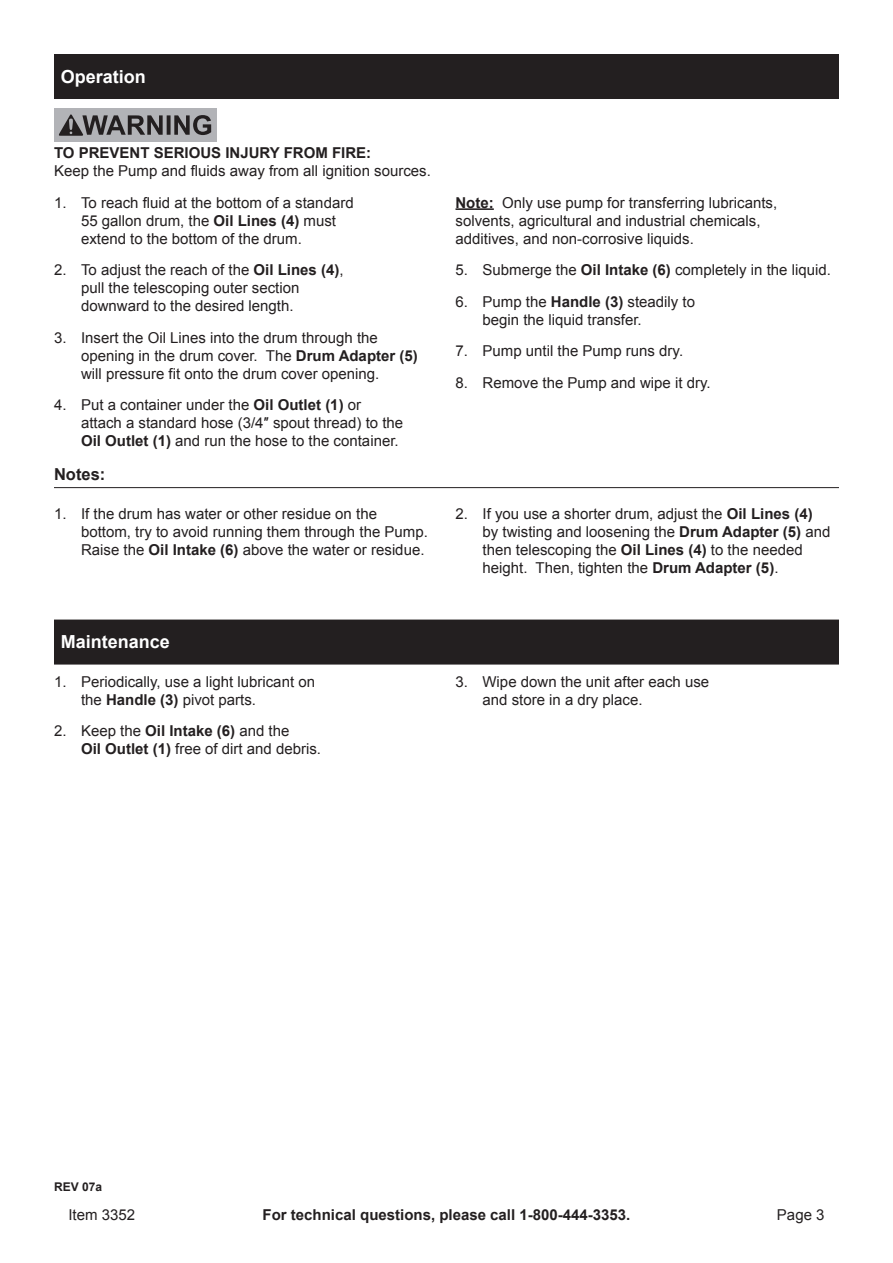
<style>
.page{position:relative;width:893px;height:1263px;background:#fff}
.page>*{position:absolute;margin:0;border:0;box-sizing:border-box;transform-origin:0 0}
.Section_Headers_0931{font:700 18px "Arial";color:#fff}
.Subtopic{font:700 16.5px "Arial";color:#231f20}
.Numbered{font:15px/18px "Arial";color:#231f20}
.Safety_Section_Messa{font:15px/18px "Arial";color:#231f20}
.t1{font:700 15px "Arial";color:#231f20}
.Disclaimer_Text{font:700 12px "Arial";color:#231f20}
.s1{font-weight:700}
</style>
<div class="page">
<div style="left:54px;top:54px;width:785px;height:45px;background:#231f20"></div>
<div style="left:54px;top:108px;width:162px;height:34px;background:#b2b3b7"></div>
<svg style="left:59px;top:114px;width:152px;height:22px"></svg>
<hr style="left:455px;top:208px;width:39px;height:2px;background:#231f20">
<hr style="left:54px;top:487px;width:785px;height:1px;background:#231f20">
<div style="left:54px;top:619px;width:785px;height:45px;background:#231f20"></div>
<p class="Section_Headers_0931" style="left:61px;top:64px;width:87px">Operation</p>
<p class="Safety_Section_Messa" style="left:54px;top:144px;width:378px"><span class="s1">TO PREVENT SERIOUS INJURY FROM FIRE:<br></span>Keep the Pump and fluids away from all ignition sources.</p>
<p class="Numbered" style="left:81px;top:193px;width:274px;text-indent:-27px">1. To reach fluid at the bottom of a standard<br>55 gallon drum, the <span class="s1">Oil Lines (4)</span> must extend to the bottom of the drum.</p>
<p class="Numbered" style="left:81px;top:261px;width:264px;text-indent:-27px">2. To adjust the reach of the <span class="s1">Oil Lines (4)</span>, pull the telescoping outer section downward to the desired length.</p>
<p class="Numbered" style="left:81px;top:328px;width:338px;text-indent:-27px">3. Insert the Oil Lines into the drum through the opening in the drum cover. The <span class="s1">Drum Adapter (5) </span>will pressure fit onto the drum cover opening.</p>
<p class="Numbered" style="left:81px;top:396px;width:324px;text-indent:-27px">4. Put a container under the <span class="s1">Oil Outlet (1)</span> or attach a standard hose (3/4″ spout thread) to the<br><span class="s1">Oil Outlet (1)</span> and run the hose to the container.</p>
<p class="Numbered" style="left:455px;top:193px;width:323px"><span class="s1">Note:</span> Only use pump for transferring lubricants, solvents, agricultural and industrial chemicals, additives, and non-corrosive liquids.</p>
<p class="Numbered" style="left:455px;top:261px;width:377px">5. Submerge the <span class="s1">Oil Intake (6)</span> completely in the liquid.</p>
<p class="Numbered" style="left:482px;top:292px;width:214px;text-indent:-27px">6. Pump the <span class="s1">Handle (3)</span> steadily to begin the liquid transfer.</p>
<p class="Numbered" style="left:455px;top:342px;width:229px">7. Pump until the Pump runs dry.</p>
<p class="Numbered" style="left:455px;top:373px;width:257px">8. Remove the Pump and wipe it dry.</p>
<p class="Subtopic" style="left:54px;top:464px;width:53px">Notes:</p>
<p class="Numbered" style="left:81px;top:505px;width:348px;text-indent:-27px">1. If the drum has water or other residue on the bottom, try to avoid running them through the Pump.<br>Raise the <span class="s1">Oil Intake (6)</span> above the water or residue.</p>
<p class="Numbered" style="left:482px;top:505px;width:349px;text-indent:-27px">2. If you use a shorter drum, adjust the <span class="s1">Oil Lines (4) </span>by twisting and loosening the <span class="s1">Drum Adapter (5)</span> and then telescoping the <span class="s1">Oil Lines (4)</span> to the needed height. Then, tighten the <span class="s1">Drum Adapter (5)</span>.</p>
<p class="Section_Headers_0931" style="left:61px;top:630px;width:111px">Maintenance</p>
<p class="Numbered" style="left:81px;top:672px;width:235px;text-indent:-27px">1. Periodically, use a light lubricant on the <span class="s1">Handle (3)</span> pivot parts.</p>
<p class="Numbered" style="left:81px;top:722px;width:242px;text-indent:-27px">2. Keep the <span class="s1">Oil Intake (6)</span> and the<br><span class="s1">Oil Outlet (1)</span> free of dirt and debris.</p>
<p class="Numbered" style="left:482px;top:672px;width:228px;text-indent:-27px">3. Wipe down the unit after each use and store in a dry place.</p>
<p class="Disclaimer_Text" style="left:54px;top:1178px;width:50px">REV 07a</p>
<p class="Numbered" style="left:68px;top:1206px;width:68px">Item 3352</p>
<p class="t1" style="left:263px;top:1205px;width:369px">For technical questions, please call 1-800-444-3353.</p>
<p class="Numbered" style="left:777px;top:1206px;width:49px">Page 3</p>
</div>
